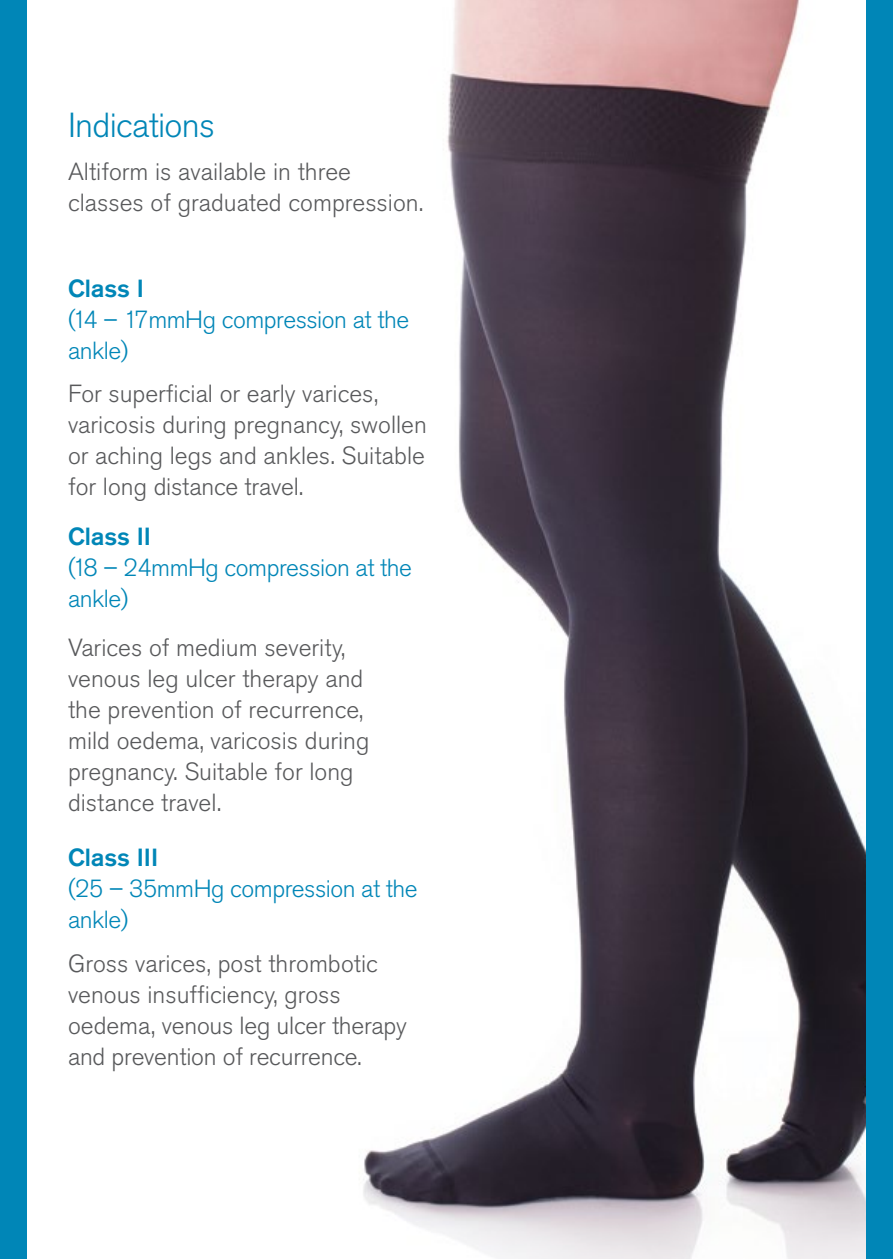
<style>
.page{position:relative;width:893px;height:1259px;background:#fff}
.page>*{position:absolute;margin:0;border:0;box-sizing:border-box;transform-origin:0 0}
.t1{font:300 34.5px "Akzidenz Grotesk BQ";letter-spacing:-.02em;color:#0086b7}
.t2{font:300 24.6px/30.9px "Akzidenz Grotesk BQ";color:#58595b}
.t3{font:300 24.6px/30.9px "Akzidenz Grotesk BQ";letter-spacing:-.02em;color:#0086b7}
.t4{font:500 24.6px "Akzidenz Grotesk BQ";color:#0086b7}
</style>
<div class="page">
<img style="left:363px;top:0;width:504px;height:1259px">
<div style="left:867px;top:0;width:26px;height:1259px;background:#0086b7"></div>
<div style="left:0;top:0;width:26px;height:1259px;background:#0086b7"></div>
<h1 class="t1" style="left:68px;top:105px;width:148px">Indications</h1>
<p class="t2" style="left:68px;top:156px;width:357px">Altiform is available in three classes of graduated compression.</p>
<p class="t4" style="left:68px;top:273px;width:77px">Class I</p>
<p class="t3" style="left:68px;top:305px;width:343px">(14 – 17mmHg compression at the ankle)</p>
<p class="t2" style="left:68px;top:379px;width:360px">For superficial or early varices, varicosis during pregnancy, swollen or aching legs and ankles. Suitable for long distance travel.</p>
<p class="t4" style="left:68px;top:521px;width:85px">Class II</p>
<p class="t3" style="left:68px;top:552px;width:346px">(18 – 24mmHg compression at the ankle)</p>
<p class="t2" style="left:68px;top:632px;width:303px">Varices of medium severity, venous leg ulcer therapy and the prevention of recurrence, mild oedema, varicosis during pregnancy. Suitable for long distance travel.</p>
<p class="t4" style="left:68px;top:842px;width:92px">Class III</p>
<p class="t3" style="left:68px;top:874px;width:351px">(25 – 35mmHg compression at the ankle)</p>
<p class="t2" style="left:68px;top:948px;width:340px">Gross varices, post thrombotic venous insufficiency, gross oedema, venous leg ulcer therapy and prevention of recurrence.</p>
</div>
